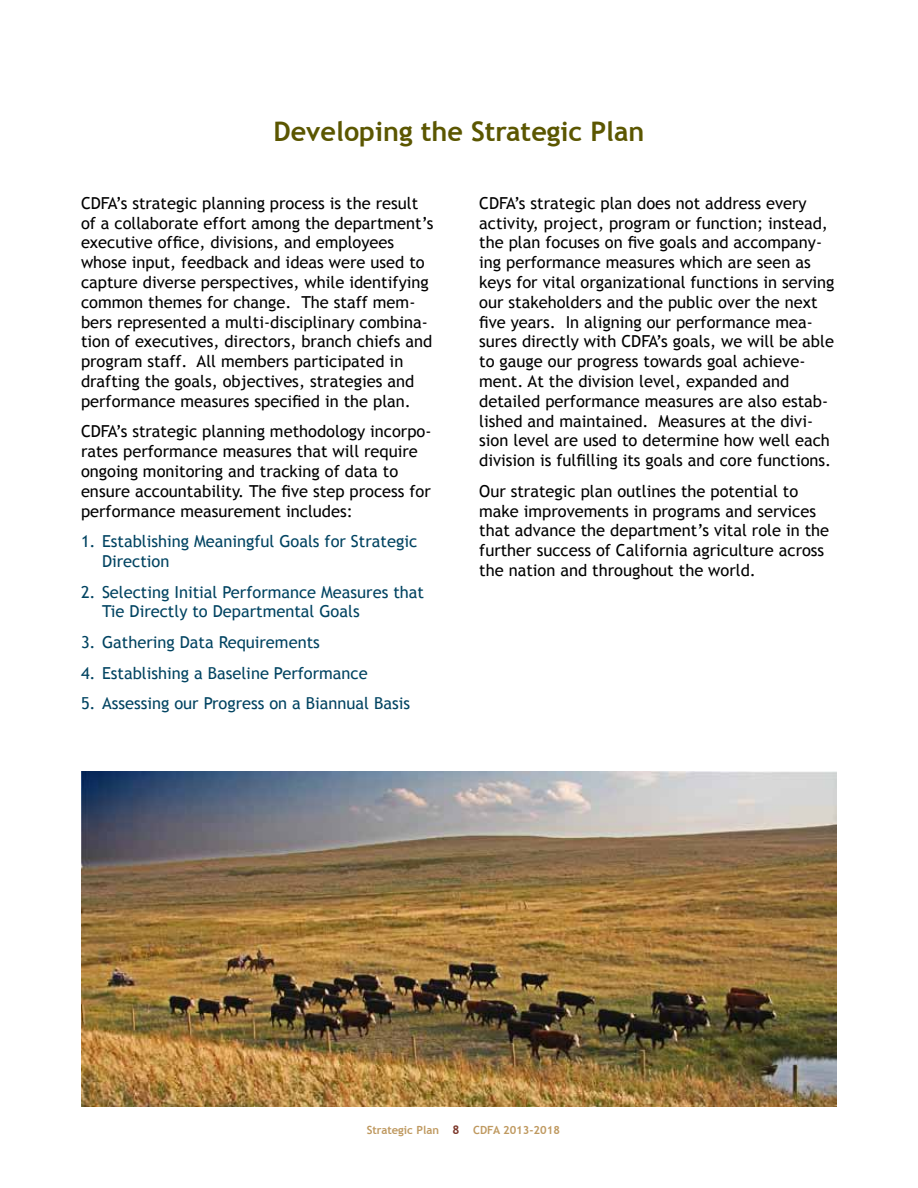
<style>
.page{position:relative;width:918px;height:1188px;background:#fff}
.page>*{position:absolute;margin:0;border:0;box-sizing:border-box;transform-origin:0 0}
.t1{font:700 27px "Trebuchet MS";color:#5b5600}
.t2{font:16.5px/19.8px "Trebuchet MS";color:#000}
.t3{font:16.5px/19.8px "Trebuchet MS";color:#004361}
.t4{font:700 11.25px "Trebuchet MS";color:#bf9960}
.s1{font-size:12px;color:#7b3629}
</style>
<div class="page">
<img style="left:81px;top:771px;width:756px;height:336px">
<h1 class="t1" style="left:273px;top:115px;width:373px">Developing the Strategic Plan</h1>
<p class="t2" style="left:81px;top:193px;width:354px">CDFA’s strategic planning process is the result of a collaborate effort among the department’s executive office, divisions, and employees whose input, feedback and ideas were used to capture diverse perspectives, while identifying common themes for change. The staff mem&shy;bers represented a multi-disciplinary combina&shy;tion of executives, directors, branch chiefs and program staff. All members participated in drafting the goals, objectives, strategies and performance measures specified in the plan.</p>
<p class="t2" style="left:81px;top:422px;width:352px">CDFA’s strategic planning methodology incorpo&shy;rates performance measures that will require ongoing monitoring and tracking of data to ensure accountability. The five step process for performance measurement includes:</p>
<p class="t3" style="left:102px;top:532px;width:317px;text-indent:-21px">1. Establishing Meaningful Goals for Strategic<br>Direction</p>
<p class="t3" style="left:102px;top:582px;width:324px;text-indent:-21px">2. Selecting Initial Performance Measures that<br>Tie Directly to Departmental Goals</p>
<p class="t3" style="left:81px;top:632px;width:240px">3. Gathering Data Requirements</p>
<p class="t3" style="left:81px;top:663px;width:288px">4. Establishing a Baseline Performance</p>
<p class="t3" style="left:81px;top:694px;width:331px">5. Assessing our Progress on a Biannual Basis</p>
<p class="t2" style="left:479px;top:193px;width:357px">CDFA’s strategic plan does not address every activity, project, program or function; instead, the plan focuses on five goals and accompany&shy;ing performance measures which are seen as keys for vital organizational functions in serving our stakeholders and the public over the next five years. In aligning our performance mea&shy;sures directly with CDFA’s goals, we will be able to gauge our progress towards goal achieve&shy;ment. At the division level, expanded and detailed performance measures are also estab&shy;lished and maintained. Measures at the divi&shy;sion level are used to determine how well each division is fulfilling its goals and core functions.</p>
<p class="t2" style="left:479px;top:481px;width:351px">Our strategic plan outlines the potential to make improvements in programs and services that advance the department’s vital role in the further success of California agriculture across the nation and throughout the world.</p>
<p class="t4" style="left:367px;top:1123px;width:195px">Strategic Plan <span class="s1">8</span> CDFA 2013-2018</p>
</div>
